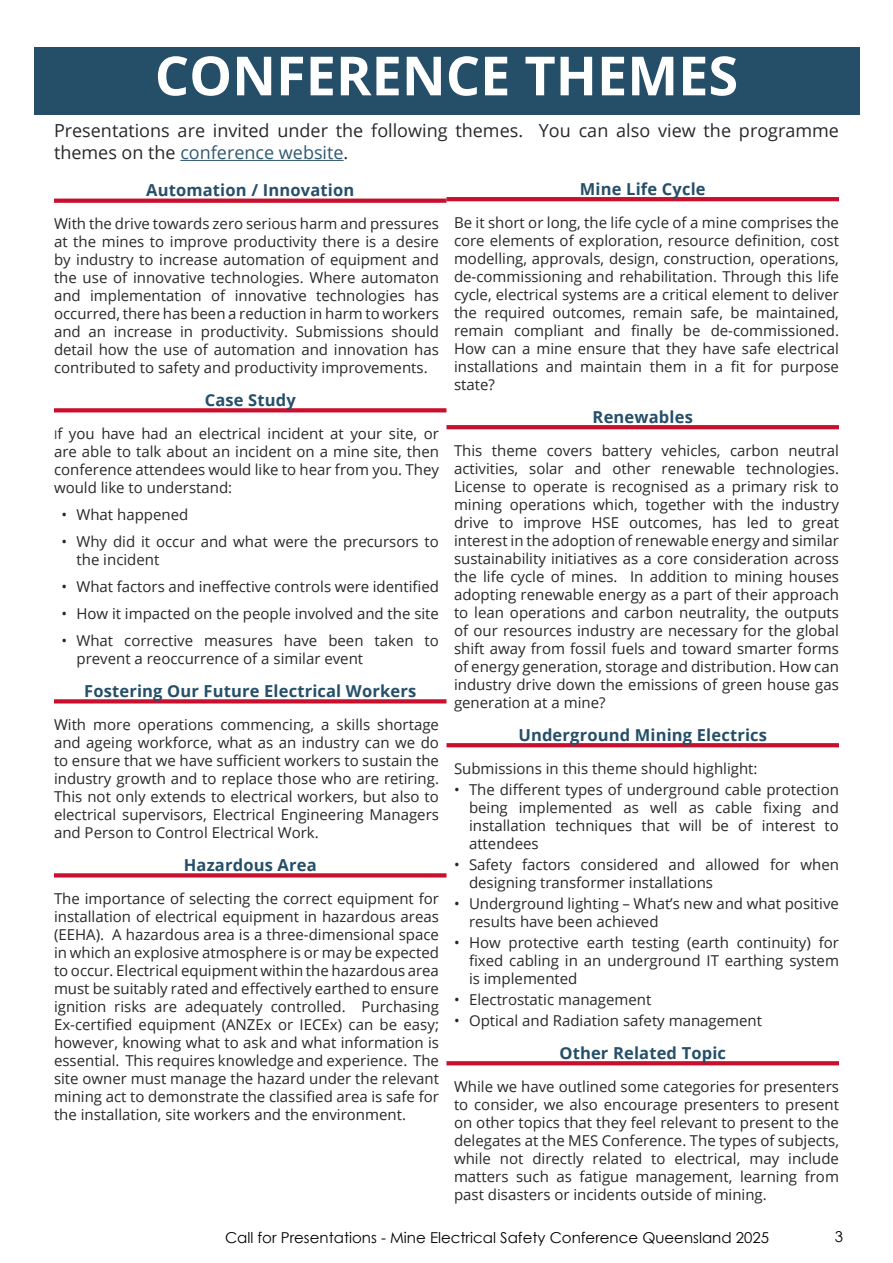
<style>
.page{position:relative;width:893px;height:1263px;background:#fff}
.page>*{position:absolute;margin:0;border:0;box-sizing:border-box;transform-origin:0 0}
.t1{font:700 54px "Open Sans";color:#fff}
.t2{font:18px/22.5px "Open Sans";color:#292829}
.t3{font:700 16.5px "Open Sans";letter-spacing:.01em;color:#254f69}
.t4{font:15px/18px "Open Sans";color:#292829;text-align:justify}
.t5{font:15px "Century Gothic";color:#000}
.s1{color:#305870}
.s2{font-size:12px}
</style>
<div class="page">
<div style="left:34px;top:47px;width:825px;height:68px;background:#254f69"></div>
<svg style="left:54px;top:199px;width:392px;height:4px;background:#ca1b37"></svg>
<svg style="left:54px;top:408px;width:392px;height:4px;background:#cb1d39"></svg>
<svg style="left:54px;top:699px;width:392px;height:4px;background:#cb1f3b"></svg>
<svg style="left:54px;top:873px;width:392px;height:4px;background:#cb213c"></svg>
<hr style="left:180px;top:160px;width:164px;height:1px;background:#305870">
<hr style="left:446px;top:197px;width:393px;height:4px;background:#c8102e">
<svg style="left:446px;top:425px;width:393px;height:4px;background:#c91432"></svg>
<svg style="left:446px;top:743px;width:393px;height:4px;background:#c91734"></svg>
<svg style="left:446px;top:1061px;width:393px;height:4px;background:#ca1936"></svg>
<h1 class="t1" style="left:155px;top:38px;width:585px">CONFERENCE THEMES</h1>
<p class="t2" style="left:54px;top:118px;width:786px">Presentations are invited under the following themes. You can also view the programme themes on the <span class="s1">conference website</span>.</p>
<p class="t3" style="left:580px;top:178px;width:127px">Mine Life Cycle</p>
<p class="t4" style="left:454px;top:213px;width:386px">Be it short or long, the life cycle of a mine comprises the core elements of exploration, resource definition, cost modelling, approvals, design, construction, operations, de-commissioning and rehabilitation. Through this life cycle, electrical systems are a critical element to deliver the required outcomes, remain safe, be maintained, remain compliant and finally be de-commissioned.<br>How can a mine ensure that they have safe electrical installations and maintain them in a fit for purpose state?</p>
<p class="t3" style="left:593px;top:406px;width:102px">Renewables</p>
<p class="t4" style="left:454px;top:441px;width:386px">This theme covers battery vehicles, carbon neutral activities, solar and other renewable technologies.<br>License to operate is recognised as a primary risk to mining operations which, together with the industry drive to improve HSE outcomes, has led to great interest in the adoption of renewable energy and similar sustainability initiatives as a core consideration across the life cycle of mines. In addition to mining houses adopting renewable energy as a part of their approach to lean operations and carbon neutrality, the outputs of our resources industry are necessary for the global shift away from fossil fuels and toward smarter forms of energy generation, storage and distribution. How can industry drive down the emissions of green house gas generation at a mine?</p>
<p class="t3" style="left:518px;top:724px;width:250px">Underground Mining Electrics</p>
<p class="t4" style="left:454px;top:759px;width:305px">Submissions in this theme should highlight:</p>
<p class="t4" style="left:469px;top:780px;width:371px;text-indent:-15px">• The different types of underground cable protection being implemented as well as cable fixing and installation techniques that will be of interest to attendees</p>
<p class="t4" style="left:469px;top:855px;width:371px;text-indent:-15px">• Safety factors considered and allowed for when designing transformer installations</p>
<p class="t4" style="left:469px;top:894px;width:371px;text-indent:-15px">• Underground lighting – What’s new and what positive results have been achieved</p>
<p class="t4" style="left:469px;top:933px;width:371px;text-indent:-15px">• How protective earth testing (earth continuity) for fixed cabling in an underground IT earthing system is implemented</p>
<p class="t4" style="left:454px;top:990px;width:199px">• Electrostatic management</p>
<p class="t4" style="left:454px;top:1011px;width:310px">• Optical and Radiation safety management</p>
<p class="t3" style="left:559px;top:1042px;width:168px">Other Related Topic</p>
<p class="t4" style="left:454px;top:1077px;width:386px">While we have outlined some categories for presenters to consider, we also encourage presenters to present on other topics that they feel relevant to present to the delegates at the MES Conference. The types of subjects, while not directly related to electrical, may include matters such as fatigue management, learning from past disasters or incidents outside of mining.</p>
<p class="t3" style="left:146px;top:179px;width:209px">Automation / Innovation</p>
<p class="t4" style="left:54px;top:215px;width:386px">With the drive towards zero serious harm and pressures at the mines to improve productivity there is a desire by industry to increase automation of equipment and the use of innovative technologies. Where automaton and implementation of innovative technologies has occurred, there has been a reduction in harm to workers and an increase in productivity. Submissions should detail how the use of automation and innovation has contributed to safety and productivity improvements.</p>
<p class="t3" style="left:205px;top:389px;width:93px">Case Study</p>
<p class="t4" style="left:54px;top:425px;width:386px"><span class="s2">I</span>f you have had an electrical incident at your site, or are able to talk about an incident on a mine site, then conference attendees would like to hear from you. They would like to understand:</p>
<p class="t4" style="left:62px;top:506px;width:128px">• What happened</p>
<p class="t4" style="left:77px;top:533px;width:364px;text-indent:-15px">• Why did it occur and what were the precursors to the incident</p>
<p class="t4" style="left:62px;top:578px;width:379px">• What factors and ineffective controls were identified</p>
<p class="t4" style="left:62px;top:605px;width:379px">• How it impacted on the people involved and the site</p>
<p class="t4" style="left:77px;top:632px;width:364px;text-indent:-15px">• What corrective measures have been taken to prevent a reoccurrence of a similar event</p>
<p class="t3" style="left:84px;top:680px;width:334px">Fostering Our Future Electrical Workers</p>
<p class="t4" style="left:54px;top:716px;width:386px">With more operations commencing, a skills shortage and ageing workforce, what as an industry can we do to ensure that we have sufficient workers to sustain the industry growth and to replace those who are retiring.<br>This not only extends to electrical workers, but also to electrical supervisors, Electrical Engineering Managers and Person to Control Electrical Work.</p>
<p class="t3" style="left:184px;top:854px;width:134px">Hazardous Area</p>
<p class="t4" style="left:54px;top:890px;width:386px">The importance of selecting the correct equipment for installation of electrical equipment in hazardous areas (EEHA). A hazardous area is a three-dimensional space in which an explosive atmosphere is or may be expected to occur. Electrical equipment within the hazardous area must be suitably rated and effectively earthed to ensure ignition risks are adequately controlled. Purchasing Ex-certified equipment (ANZEx or IECEx) can be easy; however, knowing what to ask and what information is essential. This requires knowledge and experience. The site owner must manage the hazard under the relevant mining act to demonstrate the classified area is safe for the installation, site workers and the environment.</p>
<p class="t5" style="left:225px;top:1227px;width:546px">Call for Presentations - Mine Electrical Safety Conference Queensland 2025</p>
<p class="t5" style="left:835px;top:1226px;width:10px">3</p>
</div>
